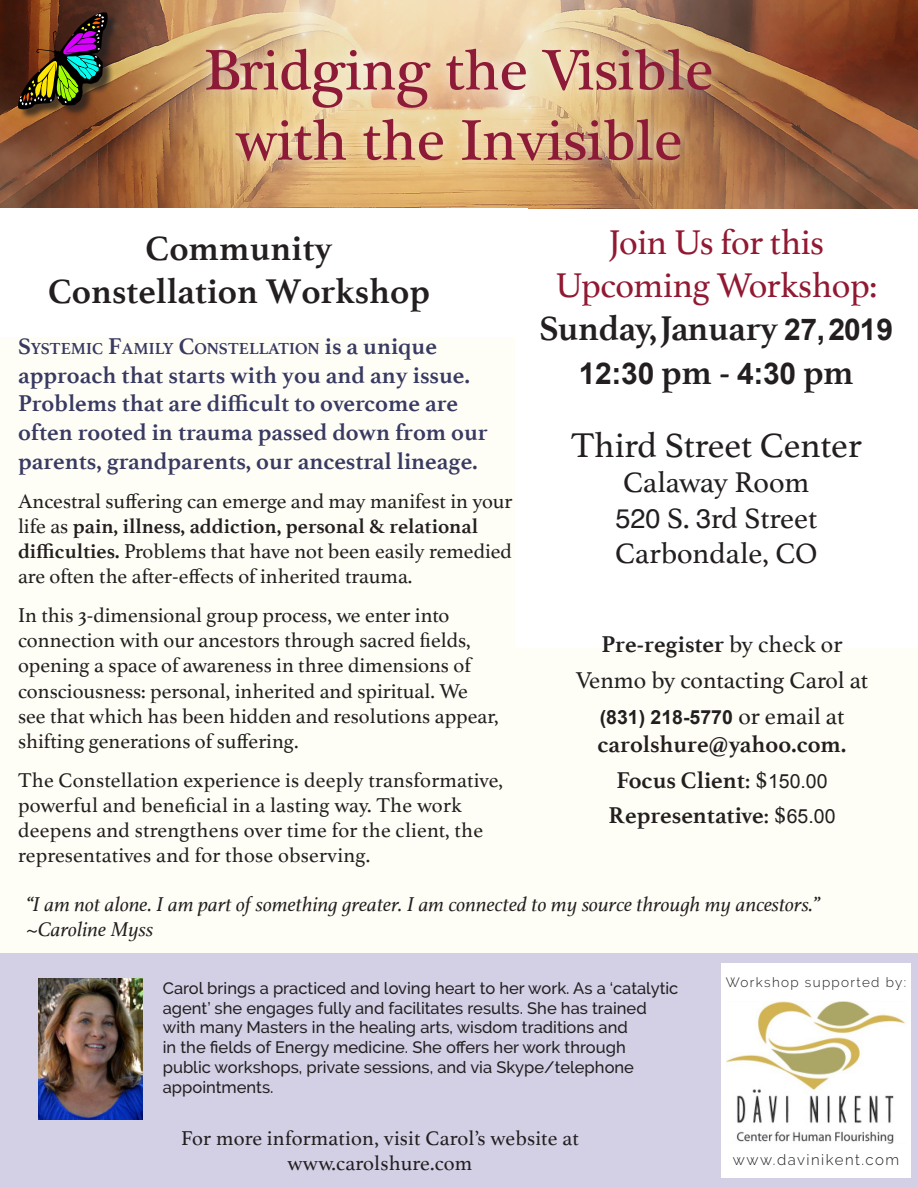
<style>
.page{position:relative;width:918px;height:1188px;background:#fff}
.page>*{position:absolute;margin:0;border:0;box-sizing:border-box;transform-origin:0 0}
.t1{font:58.5px/70.2px "Plantagenet Cherokee";color:#8d1b38;text-align:center}
.t2{font:700 36px "Athelas";color:#231f20}
.t3{font:36px "Athelas";letter-spacing:-.01em;color:#911932}
.Heading_3{font:36px "Athelas";color:#231f20}
.Heading_3-2{font:30px "Athelas";color:#231f20}
.t4{font:700 30px "Arial";color:#231f20}
.Body{font:700 24px/28.8px "Athelas";color:#383a62}
.t5{font:700 24px "Athelas";color:#231f20}
.t6{font:24px "Athelas";color:#231f20}
.Body-2{font:21px/25.2px "Athelas";color:#231f20}
.t7{font:italic 21px/25.2px "Athelas";color:#231f20}
.t8{font:700 19.5px "Arial";color:#231f20}
.Body-3{font:700 16.8px "Athelas";color:#383a62}
.t9{font:500 16.5px/19.8px "Raleway";color:#231f20}
.t10{font:300 15px "Raleway";letter-spacing:.1em;color:#231f20}
.t11{font:300 13.5px "Raleway";letter-spacing:.1em;color:#231f20}
.s1{font-size:24px}
.s2{font-weight:700}
.s3{font-family:"Arial";font-size:30px}
.s4{font-family:"Athelas";font-size:36px}
.s5{font-family:"Helvetica";font-size:27px}
.s6{font-weight:400}
.s7{font-family:"Athelas";font-weight:400;font-size:24px}
.s8{font-family:"Arial";font-weight:400;font-size:19.5px}
</style>
<div class="page">
<img style="left:0;top:0;width:918px;height:209px">
<div style="left:0;top:846px;width:918px;height:342px;background:#d3d0e6"></div>
<div style="left:0;top:315px;width:918px;height:638px;background:#fffef6"></div>
<img style="left:39px;top:978px;width:104px;height:141px">
<div style="left:515px;top:209px;width:403px;height:438px;background:#fff"></div>
<div style="left:722px;top:995px;width:189px;height:183px;background:#fff"></div>
<div style="left:722px;top:964px;width:189px;height:182px;background:#fff"></div>
<img style="left:726px;top:1001px;width:179px;height:142px">
<div style="left:19px;top:14px;width:100px;height:107px;background:#231f20;opacity:.75"></div>
<svg style="left:18px;top:12px;width:90px;height:98px"></svg>
<div style="left:194px;top:35px;width:531px;height:139px;background:#fff;opacity:.75"></div>
<div style="left:0;top:209px;width:528px;height:128px;background:#fff"></div>
<p class="t1" style="left:204px;top:37px;width:511px">Bridging the Visible with the Invisible</p>
<p class="t2" style="left:146px;top:219px;width:188px">Community</p>
<p class="t2" style="left:48px;top:262px;width:383px">Constellation Workshop</p>
<p class="Body-3" style="left:18px;top:335px;width:420px"><span class="s1">S</span>YSTEMIC <span class="s1">F</span>AMILY <span class="s1">C</span>ONSTELLATION <span class="s1">is a unique</span></p>
<p class="Body" style="left:18px;top:360px;width:471px">approach that starts with you and any issue.<br>Problems that are difficult to overcome are often rooted in trauma passed down from our parents, grandparents, our ancestral lineage.</p>
<p class="Body-2" style="left:18px;top:488px;width:496px">Ancestral suffering can emerge and may manifest in your life as <span class="s2">pain, illness, addiction, personal &amp; relational difficulties.</span> Problems that have not been easily remedied are often the after-effects of inherited trauma.</p>
<p class="Body-2" style="left:18px;top:602px;width:482px">In this 3-dimensional group process, we enter into connection with our ancestors through sacred fields, opening a space of awareness in three dimensions of consciousness: personal, inherited and spiritual. We see that which has been hidden and resolutions appear, shifting generations of suffering.</p>
<p class="Body-2" style="left:18px;top:767px;width:487px">The Constellation experience is deeply transformative, powerful and beneficial in a lasting way. The work deepens and strengthens over time for the client, the representatives and for those observing.</p>
<p class="t3" style="left:608px;top:214px;width:217px">Join Us for this</p>
<p class="t3" style="left:556px;top:257px;width:323px">Upcoming Workshop:</p>
<p class="t2" style="left:540px;top:299px;width:355px">Sunday, January <span class="s3">27,2019</span></p>
<p class="t4" style="left:579px;top:353px;width:277px">12:30 <span class="s4">pm -</span> 4:30 <span class="s4">pm</span></p>
<p class="Heading_3" style="left:571px;top:417px;width:292px">Third Street Center</p>
<p class="Heading_3-2" style="left:623px;top:459px;width:188px">Calaway Room</p>
<p class="Heading_3-2" style="left:615px;top:494px;width:204px"><span class="s5">520</span> S. <span class="s5">3</span>rd Street</p>
<p class="Heading_3-2" style="left:615px;top:529px;width:204px">Carbondale, CO</p>
<p class="t5" style="left:602px;top:625px;width:242px">Pre-register <span class="s6">by check or</span></p>
<p class="t6" style="left:576px;top:661px;width:294px">Venmo by contacting Carol at</p>
<p class="t8" style="left:600px;top:704px;width:246px">(831) 218-5770 <span class="s7">or email at</span></p>
<p class="t5" style="left:598px;top:725px;width:250px">carolshure@yahoo.com.</p>
<p class="t5" style="left:616px;top:761px;width:213px">Focus Client<span class="s6">: $</span><span class="s8">150.00</span></p>
<p class="t5" style="left:609px;top:796px;width:228px">Representative<span class="s6">: $</span><span class="s8">65.00</span></p>
<p class="t7" style="left:26px;top:891px;width:795px">“I am not alone. I am part of something greater. I am connected to my source through my ancestors.” ~Caroline Myss</p>
<p class="t9" style="left:163px;top:978px;width:517px">Carol brings a practiced and loving heart to her work. As a ‘catalytic agent’ she engages fully and facilitates results. She has trained with many Masters in the healing arts, wisdom traditions and<br>in the fields of Energy medicine. She offers her work through<br>public workshops, private sessions, and via Skype/telephone appointments.</p>
<p class="Body-2" style="left:181px;top:1125px;width:399px;text-align:center">For more information, visit Carol’s website at www.carolshure.com</p>
<p class="t11" style="left:726px;top:975px;width:182px">Workshop supported by:</p>
<p class="t10" style="left:733px;top:1151px;width:168px">www.davinikent.com</p>
</div>
